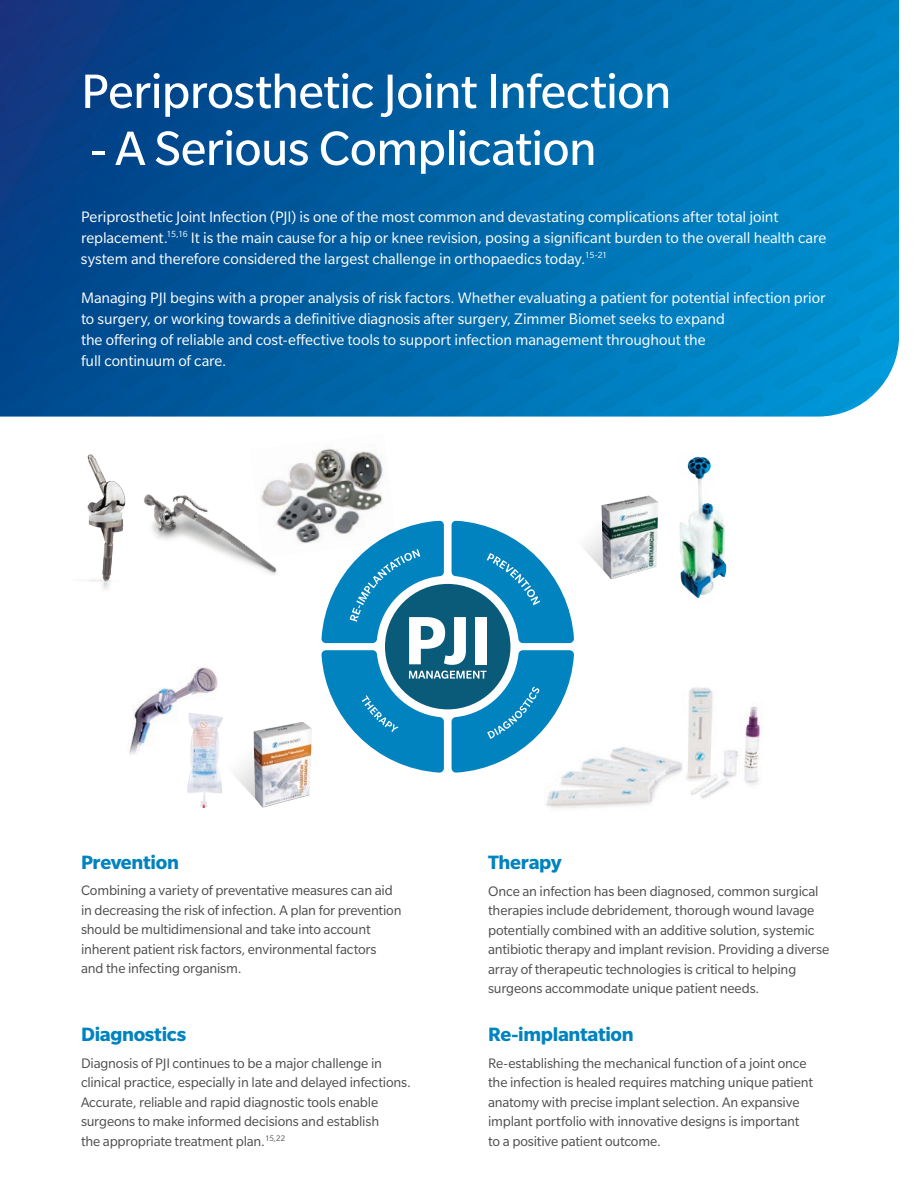
<style>
.page{position:relative;width:918px;height:1188px;background:#fff}
.page>*{position:absolute;margin:0;border:0;box-sizing:border-box;transform-origin:0 0}
.t1{font:52.5px "Slate Pro";letter-spacing:-.015em;color:#fff}
.t2{font:700 21px "Slate Pro";letter-spacing:-.015em;color:#0083bf}
.t3{font:16.5px/21px "Slate Pro";letter-spacing:-.005em;color:#fff}
.t4{font:15px/19.5px "Slate Pro";letter-spacing:-.01em;color:#4b4c4d}
</style>
<div class="page">
<img style="left:235px;top:722px;width:77px;height:86px">
<svg style="left:0;top:0;width:899px;height:417px;background:#0164a6"></svg>
<img style="left:546px;top:687px;width:217px;height:121px">
<div style="left:312px;top:514px;width:269px;height:270px;background:#fff;border-radius:50%"></div>
<svg style="left:321px;top:521px;width:253px;height:252px"></svg>
<div style="left:475px;top:617px;width:12px;height:47px;background:#fff"></div>
<img style="left:679px;top:456px;width:48px;height:142px">
<img style="left:563px;top:495px;width:96px;height:86px">
<img style="left:280px;top:448px;width:117px;height:110px">
<img style="left:87px;top:454px;width:20px;height:136px">
<img style="left:107px;top:479px;width:173px;height:110px">
<img style="left:129px;top:667px;width:89px;height:88px">
<img style="left:187px;top:712px;width:36px;height:96px">
<p class="t1" style="left:81px;top:64px;width:592px">Periprosthetic Joint Infection</p>
<p class="t1" style="left:90px;top:121px;width:508px">- A Serious Complication</p>
<p class="t3" style="left:81px;top:206px;width:747px">Periprosthetic Joint Infection (PJI) is one of the most common and devastating complications after total joint replacement.<sup>15,16</sup> It is the main cause for a hip or knee revision, posing a significant burden to the overall health care system and therefore considered the largest challenge in orthopaedics today.<sup>15-21</sup></p>
<p class="t3" style="left:81px;top:287px;width:746px">Managing PJI begins with a proper analysis of risk factors. Whether evaluating a patient for potential infection prior to surgery, or working towards a definitive diagnosis after surgery, Zimmer Biomet seeks to expand<br>the offering of reliable and cost-effective tools to support infection management throughout the<br>full continuum of care.</p>
<p class="t2" style="left:81px;top:851px;width:99px">Prevention</p>
<p class="t4" style="left:81px;top:881px;width:322px">Combining a variety of preventative measures can aid in decreasing the risk of infection. A plan for prevention should be multidimensional and take into account inherent patient risk factors, environmental factors and the infecting organism.</p>
<p class="t2" style="left:81px;top:1023px;width:107px">Diagnostics</p>
<p class="t4" style="left:81px;top:1053px;width:331px">Diagnosis of PJI continues to be a major challenge in clinical practice, especially in late and delayed infections.<br>Accurate, reliable and rapid diagnostic tools enable surgeons to make informed decisions and establish<br>the appropriate treatment plan.<sup>15,22</sup></p>
<p class="t2" style="left:488px;top:851px;width:75px">Therapy</p>
<p class="t4" style="left:488px;top:881px;width:343px">Once an infection has been diagnosed, common surgical therapies include debridement, thorough wound lavage potentially combined with an additive solution, systemic antibiotic therapy and implant revision. Providing a diverse array of therapeutic technologies is critical to helping surgeons accommodate unique patient needs.</p>
<p class="t2" style="left:488px;top:1023px;width:147px">Re-implantation</p>
<p class="t4" style="left:488px;top:1053px;width:326px">Re-establishing the mechanical function of a joint once the infection is healed requires matching unique patient anatomy with precise implant selection. An expansive implant portfolio with innovative designs is important to a positive patient outcome.</p>
</div>
